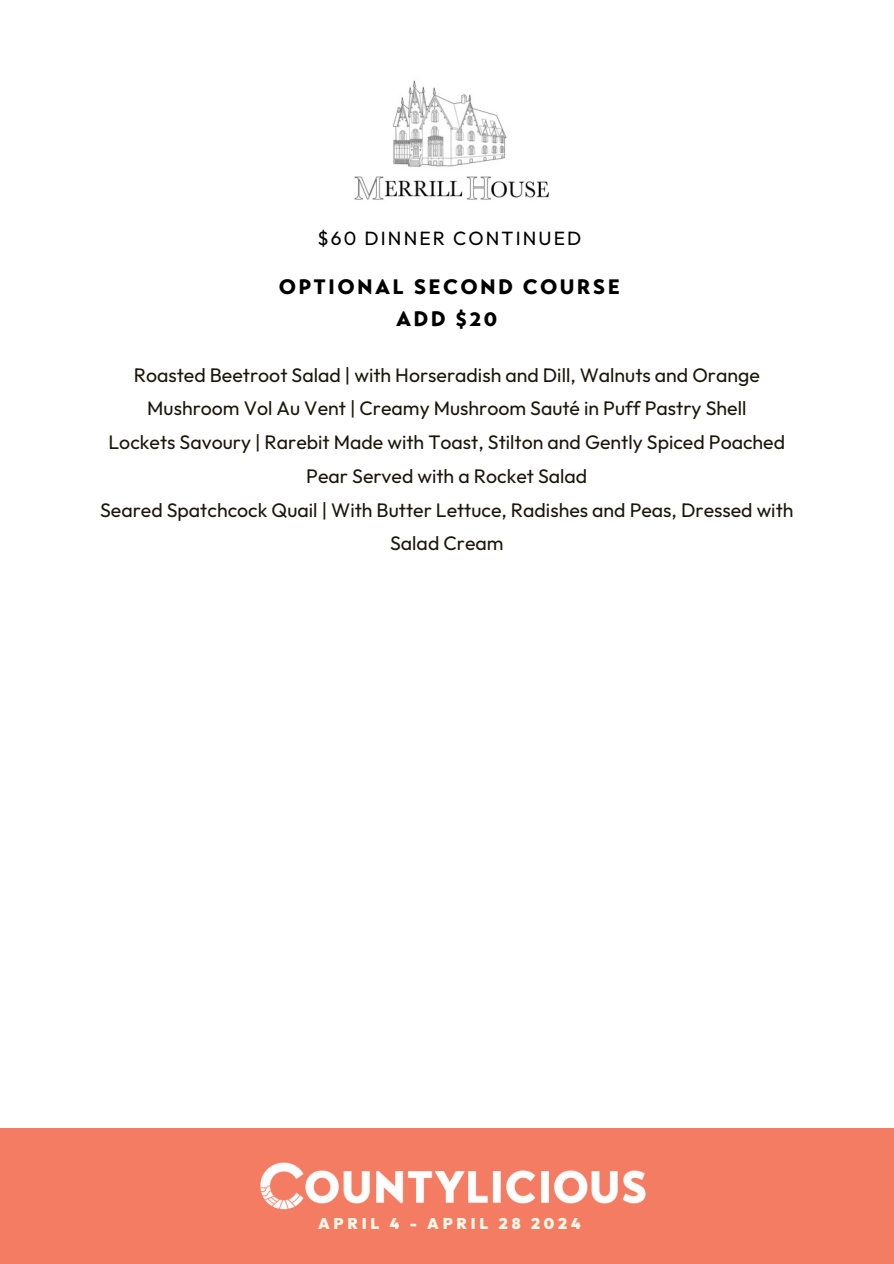
<style>
.page{position:relative;width:894px;height:1264px;background:#fff}
.page>*{position:absolute;margin:0;border:0;box-sizing:border-box;transform-origin:0 0}
.t1{font:900 20.85px "Transat Text";letter-spacing:.11em;color:#000}
.t2{font:19.5px/33.8px "Outfit";color:#1a180c;text-align:center}
.t3{font:19.2px "Outfit";letter-spacing:.11em;color:#000}
.t4{font:900 15.45px "Outfit";letter-spacing:.245em;color:#f7f8e8}
</style>
<div class="page">
<div style="left:0;top:1128px;width:893px;height:135px;background:#f37c62"></div>
<img style="left:260px;top:1162px;width:386px;height:48px">
<img style="left:354px;top:80px;width:196px;height:120px">
<p class="t3" style="left:317px;top:225px;width:265px">$60 DINNER CONTINUED</p>
<h2 class="t1" style="left:279px;top:279px;width:342px">OPTIONAL SECOND COURSE</h2>
<p class="t1" style="left:396px;top:311px;width:102px">ADD $20</p>
<h1 class="t2" style="left:100px;top:357px;width:694px">Roasted Beetroot Salad | with Horseradish and Dill, Walnuts and Orange Mushroom Vol Au Vent | Creamy Mushroom Sauté in Puff Pastry Shell<br>Lockets Savoury | Rarebit Made with Toast, Stilton and Gently Spiced Poached Pear Served with a Rocket Salad<br>Seared Spatchcock Quail | With Butter Lettuce, Radishes and Peas, Dressed with Salad Cream</h1>
<h1 class="t4" style="left:318px;top:1213px;width:264px">APRIL 4 - APRIL 28 2024</h1>
</div>
